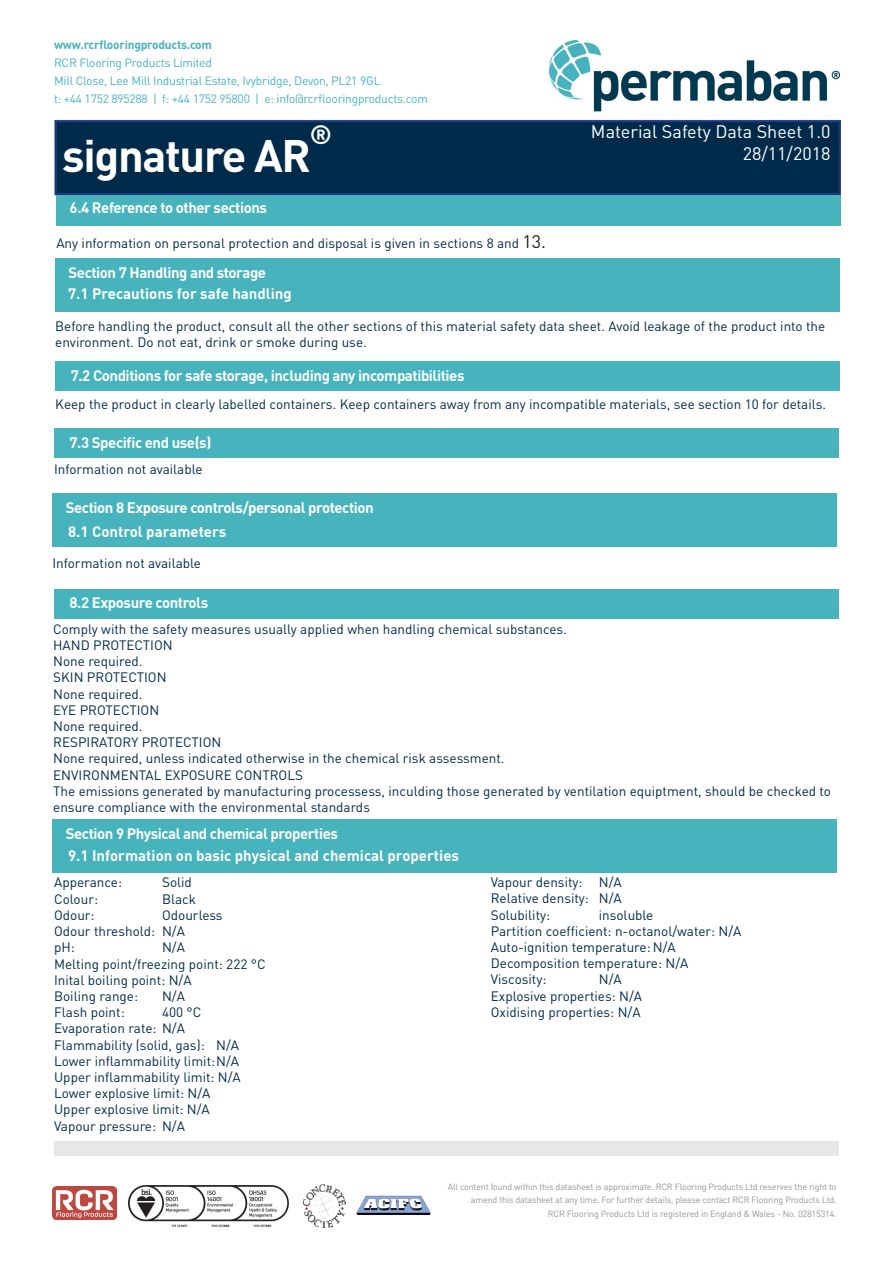
<style>
.page{position:relative;width:893px;height:1263px;background:#fff}
.page>*{position:absolute;margin:0;border:0;box-sizing:border-box;transform-origin:0 0}
.t1{font:700 45px "DIN Pro";letter-spacing:-.03em;color:#fff}
.t2{font:700 26.25px "DIN Pro";color:#fff}
.t3{font:18px/21.6px "DIN Pro";color:#fff;text-align:right}
.t4{font:700 15px "DIN Pro";letter-spacing:-.03em;color:#fff}
.t5{font:700 15px "DIN Pro";color:#fff}
.t6{font:13.5px/16.2px "DIN Pro";color:#002a49}
.t7{font:12px "DIN Pro";letter-spacing:-.02em;color:#47b3bd}
.t8{font:700 12px "DIN Pro";letter-spacing:-.02em;color:#47b3bd}
.t9{font:9px/13.5px "DIN Pro";letter-spacing:-.02em;color:#939598;text-align:right}
.s1{font-size:18px;color:#231f20}
</style>
<div class="page">
<img style="left:550px;top:40px;width:290px;height:80px">
<div style="left:55px;top:120px;width:786px;height:75px;background:#002a49"></div>
<div style="left:56px;top:122px;width:783px;height:72px;border:1px solid #253f8e"></div>
<div style="left:56px;top:195px;width:785px;height:30px;background:#47b3bd"></div>
<div style="left:55px;top:258px;width:785px;height:54px;background:#47b3bd"></div>
<div style="left:55px;top:361px;width:785px;height:30px;background:#47b3bd"></div>
<div style="left:54px;top:428px;width:785px;height:30px;background:#47b3bd"></div>
<div style="left:52px;top:493px;width:785px;height:54px;background:#47b3bd"></div>
<div style="left:54px;top:589px;width:785px;height:30px;background:#47b3bd"></div>
<div style="left:52px;top:819px;width:785px;height:54px;background:#47b3bd"></div>
<img style="left:52px;top:1186px;width:65px;height:33px">
<img style="left:129px;top:1186px;width:159px;height:41px">
<img style="left:303px;top:1185px;width:42px;height:42px">
<img style="left:356px;top:1195px;width:75px;height:19px">
<div style="left:54px;top:1141px;width:785px;height:14px;background:#e6e7e9"></div>
<p class="t8" style="left:54px;top:37px;width:160px">www.rcrflooringproducts.com</p>
<p class="t7" style="left:54px;top:55px;width:159px">RCR Flooring Products Limited</p>
<p class="t7" style="left:54px;top:73px;width:328px">Mill Close, Lee Mill Industrial Estate, Ivybridge, Devon, PL21 9GL</p>
<p class="t7" style="left:54px;top:91px;width:375px">t: +44 1752 895288 | f: +44 1752 95800 | e: info@rcrflooringproducts.com</p>
<p class="t1" style="left:62px;top:125px;width:250px">signature AR</p>
<p class="t2" style="left:310px;top:116px;width:24px">®</p>
<p class="t4" style="left:70px;top:197px;width:199px">6.4 Reference to other sections</p>
<p class="t3" style="left:591px;top:120px;width:241px">Material Safety Data Sheet 1.0<br>28/11/2018</p>
<p class="t6" style="left:56px;top:235px;width:491px">Any information on personal protection and disposal is given in sections 8 and <span class="s1">13.</span></p>
<p class="t4" style="left:69px;top:262px;width:199px">Section 7 Handling and storage</p>
<p class="t5" style="left:68px;top:283px;width:225px">7.1 Precautions for safe handling</p>
<p class="t6" style="left:55px;top:317px;width:772px">Before handling the product, consult all the other sections of this material safety data sheet. Avoid leakage of the product into the environment. Do not eat, drink or smoke during use.</p>
<p class="t4" style="left:71px;top:365px;width:395px">7.2 Conditions for safe storage, including any incompatibilities</p>
<p class="t6" style="left:55px;top:396px;width:772px">Keep the product in clearly labelled containers. Keep containers away from any incompatible materials, see section 10 for details.</p>
<p class="t4" style="left:70px;top:432px;width:143px">7.3 Specific end use(s)</p>
<p class="t6" style="left:54px;top:461px;width:150px">Information not available</p>
<p class="t4" style="left:66px;top:498px;width:310px">Section 8 Exposure controls/personal protection</p>
<p class="t5" style="left:68px;top:521px;width:160px">8.1 Control parameters</p>
<p class="t6" style="left:52px;top:554px;width:150px">Information not available</p>
<p class="t4" style="left:70px;top:593px;width:140px">8.2 Exposure controls</p>
<p class="t6" style="left:53px;top:620px;width:515px">Comply with the safety measures usually applied when handling chemical substances.</p>
<p class="t6" style="left:53px;top:636px;width:121px">HAND PROTECTION</p>
<p class="t6" style="left:53px;top:653px;width:91px">None required.</p>
<p class="t6" style="left:53px;top:669px;width:115px">SKIN PROTECTION</p>
<p class="t6" style="left:53px;top:685px;width:91px">None required.</p>
<p class="t6" style="left:53px;top:701px;width:108px">EYE PROTECTION</p>
<p class="t6" style="left:53px;top:717px;width:91px">None required.</p>
<p class="t6" style="left:53px;top:734px;width:170px">RESPIRATORY PROTECTION</p>
<p class="t6" style="left:53px;top:750px;width:453px">None required, unless indicated otherwise in the chemical risk assessment.</p>
<p class="t6" style="left:53px;top:766px;width:251px">ENVIRONMENTAL EXPOSURE CONTROLS</p>
<p class="t6" style="left:53px;top:782px;width:779px">The emissions generated by manufacturing processess, inculding those generated by ventilation equiptment, should be checked to ensure compliance with the environmental standards</p>
<p class="t4" style="left:66px;top:823px;width:274px">Section 9 Physical and chemical properties</p>
<p class="t5" style="left:68px;top:845px;width:393px">9.1 Information on basic physical and chemical properties</p>
<p class="t6" style="left:54px;top:874px;width:69px">Apperance:</p>
<p class="t6" style="left:162px;top:874px;width:31px">Solid</p>
<p class="t6" style="left:54px;top:890px;width:45px">Colour:</p>
<p class="t6" style="left:162px;top:890px;width:35px">Black</p>
<p class="t6" style="left:54px;top:906px;width:42px">Odour:</p>
<p class="t6" style="left:162px;top:906px;width:62px">Odourless</p>
<p class="t6" style="left:54px;top:922px;width:132px">Odour threshold: N/A</p>
<p class="t6" style="left:54px;top:939px;width:22px">pH:</p>
<p class="t6" style="left:162px;top:939px;width:24px">N/A</p>
<p class="t6" style="left:54px;top:955px;width:213px">Melting point/freezing point: 222 °C</p>
<p class="t6" style="left:54px;top:971px;width:139px">Inital boiling point: N/A</p>
<p class="t6" style="left:54px;top:987px;width:86px">Boiling range:</p>
<p class="t6" style="left:162px;top:987px;width:24px">N/A</p>
<p class="t6" style="left:54px;top:1003px;width:72px">Flash point:</p>
<p class="t6" style="left:162px;top:1003px;width:41px">400 °C</p>
<p class="t6" style="left:54px;top:1020px;width:132px">Evaporation rate: N/A</p>
<p class="t6" style="left:54px;top:1036px;width:186px">Flammability (solid, gas): N/A</p>
<p class="t6" style="left:54px;top:1052px;width:186px">Lower inflammability limit:N/A</p>
<p class="t6" style="left:54px;top:1068px;width:188px">Upper inflammability limit: N/A</p>
<p class="t6" style="left:54px;top:1084px;width:158px">Lower explosive limit: N/A</p>
<p class="t6" style="left:54px;top:1101px;width:157px">Upper explosive limit: N/A</p>
<p class="t6" style="left:54px;top:1117px;width:132px">Vapour pressure: N/A</p>
<p class="t6" style="left:491px;top:874px;width:132px">Vapour density: N/A</p>
<p class="t6" style="left:491px;top:890px;width:132px">Relative density: N/A</p>
<p class="t6" style="left:491px;top:906px;width:61px">Solubility:</p>
<p class="t6" style="left:599px;top:906px;width:56px">insoluble</p>
<p class="t6" style="left:491px;top:922px;width:252px">Partition coefficient: n-octanol/water: N/A</p>
<p class="t6" style="left:491px;top:938px;width:186px">Auto-ignition temperature: N/A</p>
<p class="t6" style="left:491px;top:955px;width:199px">Decomposition temperature: N/A</p>
<p class="t6" style="left:491px;top:971px;width:57px">Viscosity:</p>
<p class="t6" style="left:599px;top:971px;width:24px">N/A</p>
<p class="t6" style="left:491px;top:987px;width:153px">Explosive properties: N/A</p>
<p class="t6" style="left:491px;top:1003px;width:151px">Oxidising properties: N/A</p>
<p class="t9" style="left:448px;top:1179px;width:390px">All content found within this datasheet is approximate. RCR Flooring Products Ltd reserves the right to amend this datasheet at any time. For further details, please contact RCR Flooring Products Ltd.</p>
<p class="t9" style="left:548px;top:1206px;width:290px">RCR Flooring Products Ltd is registered in England &amp; Wales - No. 02815314.</p>
</div>
